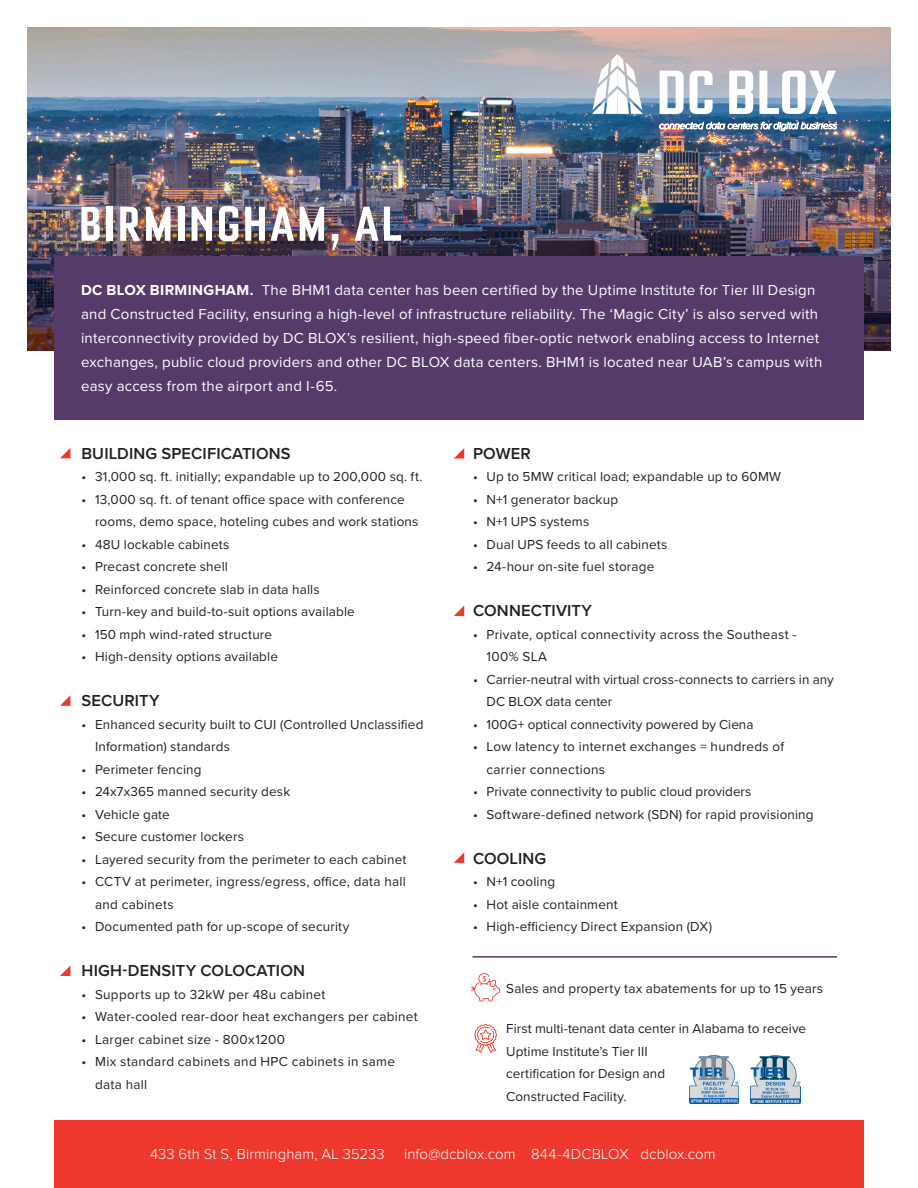
<style>
.page{position:relative;width:918px;height:1188px;background:#fff}
.page>*{position:absolute;margin:0;border:0;box-sizing:border-box;transform-origin:0 0}
.t1{font:700 condensed 60px "Bourgeois";letter-spacing:-.015em;color:#fff}
.t2{font:600 16.5px "Proxima Nova";letter-spacing:.01em;color:#231f20}
.t3{font:15px/24px "Proxima Nova";letter-spacing:.015em;color:#fff}
.t4{font:300 15px "Proxima Nova";letter-spacing:.005em;color:#fff}
.t5{font:13.5px/22.5px "Proxima Nova";letter-spacing:.01em;color:#231f20}
.s1{font-weight:700}
</style>
<div class="page">
<img style="left:27px;top:27px;width:864px;height:154px">
<img style="left:27px;top:181px;width:864px;height:170px">
<svg style="left:60px;top:448px;width:10px;height:10px"></svg>
<svg style="left:454px;top:448px;width:10px;height:11px"></svg>
<svg style="left:454px;top:606px;width:10px;height:10px"></svg>
<svg style="left:454px;top:852px;width:10px;height:11px"></svg>
<svg style="left:60px;top:696px;width:10px;height:10px"></svg>
<svg style="left:60px;top:966px;width:10px;height:10px"></svg>
<div style="left:54px;top:1121px;width:810px;height:67px;background:#ee372d"></div>
<hr style="left:472px;top:956px;width:365px;height:2px;background:#563a69">
<div style="left:54px;top:256px;width:810px;height:164px;background:#563a69"></div>
<svg style="left:471px;top:973px;width:29px;height:28px"></svg>
<svg style="left:660px;top:71px;width:24px;height:43px"></svg>
<svg style="left:690px;top:71px;width:23px;height:43px"></svg>
<svg style="left:729px;top:71px;width:24px;height:43px"></svg>
<svg style="left:759px;top:71px;width:78px;height:43px"></svg>
<svg style="left:592px;top:54px;width:51px;height:60px"></svg>
<svg style="left:659px;top:122px;width:178px;height:10px"></svg>
<svg style="left:474px;top:1024px;width:23px;height:29px"></svg>
<img style="left:689px;top:1055px;width:49px;height:49px">
<img style="left:751px;top:1055px;width:49px;height:49px">
<h1 class="t1" style="left:77px;top:194px;width:326px">BIRMINGHAM, AL</h1>
<p class="t3" style="left:81px;top:277px;width:743px"><span class="s1">DC BLOX BIRMINGHAM.</span> The BHM1 data center has been certified by the Uptime Institute for Tier III Design and Constructed Facility, ensuring a high-level of infrastructure reliability. The ‘Magic City’ is also served with interconnectivity provided by DC BLOX’s resilient, high-speed fiber-optic network enabling access to Internet exchanges, public cloud providers and other DC BLOX data centers. BHM1 is located near UAB’s campus with easy access from the airport and I-65.</p>
<p class="t2" style="left:82px;top:441px;width:211px">BUILDING SPECIFICATIONS</p>
<p class="t5" style="left:82px;top:465px;width:342px">• 31,000 sq. ft. initially; expandable up to 200,000 sq. ft.</p>
<p class="t5" style="left:95px;top:487px;width:325px;text-indent:-14px">• 13,000 sq. ft. of tenant office space with conference rooms, demo space, hoteling cubes and work stations</p>
<p class="t5" style="left:82px;top:532px;width:149px">• 48U lockable cabinets</p>
<p class="t5" style="left:82px;top:555px;width:148px">• Precast concrete shell</p>
<p class="t5" style="left:82px;top:577px;width:240px">• Reinforced concrete slab in data halls</p>
<p class="t5" style="left:82px;top:600px;width:275px">• Turn-key and build-to-suit options available</p>
<p class="t5" style="left:82px;top:622px;width:192px">• 150 mph wind-rated structure</p>
<p class="t5" style="left:82px;top:645px;width:198px">• High-density options available</p>
<p class="t2" style="left:82px;top:688px;width:80px">SECURITY</p>
<p class="t5" style="left:95px;top:712px;width:330px;text-indent:-14px">• Enhanced security built to CUI (Controlled Unclassified<br>Information) standards</p>
<p class="t5" style="left:82px;top:757px;width:122px">• Perimeter fencing</p>
<p class="t5" style="left:82px;top:780px;width:210px">• 24x7x365 manned security desk</p>
<p class="t5" style="left:82px;top:802px;width:90px">• Vehicle gate</p>
<p class="t5" style="left:82px;top:825px;width:164px">• Secure customer lockers</p>
<p class="t5" style="left:82px;top:847px;width:326px">• Layered security from the perimeter to each cabinet</p>
<p class="t5" style="left:95px;top:870px;width:312px;text-indent:-14px">• CCTV at perimeter, ingress/egress, office, data hall and cabinets</p>
<p class="t5" style="left:82px;top:915px;width:269px">• Documented path for up-scope of security</p>
<p class="t2" style="left:82px;top:958px;width:225px">HIGH-DENSITY COLOCATION</p>
<p class="t5" style="left:82px;top:982px;width:245px">• Supports up to 32kW per 48u cabinet</p>
<p class="t5" style="left:82px;top:1005px;width:338px">• Water-cooled rear-door heat exchangers per cabinet</p>
<p class="t5" style="left:82px;top:1027px;width:205px">• Larger cabinet size - 800x1200</p>
<p class="t5" style="left:95px;top:1050px;width:301px;text-indent:-14px">• Mix standard cabinets and HPC cabinets in same data hall</p>
<p class="t2" style="left:473px;top:441px;width:59px">POWER</p>
<p class="t5" style="left:473px;top:465px;width:310px">• Up to 5MW critical load; expandable up to 60MW</p>
<p class="t5" style="left:473px;top:487px;width:147px">• N+1 generator backup</p>
<p class="t5" style="left:473px;top:510px;width:118px">• N+1 UPS systems</p>
<p class="t5" style="left:473px;top:532px;width:196px">• Dual UPS feeds to all cabinets</p>
<p class="t5" style="left:473px;top:555px;width:183px">• 24-hour on-site fuel storage</p>
<p class="t2" style="left:473px;top:598px;width:120px">CONNECTIVITY</p>
<p class="t5" style="left:487px;top:622px;width:312px;text-indent:-14px">• Private, optical connectivity across the Southeast -<br>100% SLA</p>
<p class="t5" style="left:487px;top:667px;width:349px;text-indent:-14px">• Carrier-neutral with virtual cross-connects to carriers in any<br>DC BLOX data center</p>
<p class="t5" style="left:473px;top:712px;width:282px">• 100G+ optical connectivity powered by Ciena</p>
<p class="t5" style="left:487px;top:735px;width:299px;text-indent:-14px">• Low latency to internet exchanges = hundreds of carrier connections</p>
<p class="t5" style="left:473px;top:780px;width:280px">• Private connectivity to public cloud providers</p>
<p class="t5" style="left:473px;top:802px;width:342px">• Software-defined network (SDN) for rapid provisioning</p>
<p class="t2" style="left:473px;top:846px;width:75px">COOLING</p>
<p class="t5" style="left:473px;top:870px;width:84px">• N+1 cooling</p>
<p class="t5" style="left:473px;top:892px;width:146px">• Hot aisle containment</p>
<p class="t5" style="left:473px;top:915px;width:241px">• High-efficiency Direct Expansion (DX)</p>
<p class="t5" style="left:506px;top:976px;width:318px">Sales and property tax abatements for up to 15 years</p>
<p class="t5" style="left:506px;top:1017px;width:301px">First multi-tenant data center in Alabama to receive Uptime Institute’s Tier III<br>certification for Design and<br>Constructed Facility.</p>
<p class="t4" style="left:150px;top:1146px;width:236px">433 6th St S, Birmingham, AL 35233</p>
<p class="t4" style="left:404px;top:1146px;width:313px">info@dcblox.com 844-4DCBLOX dcblox.com</p>
</div>
